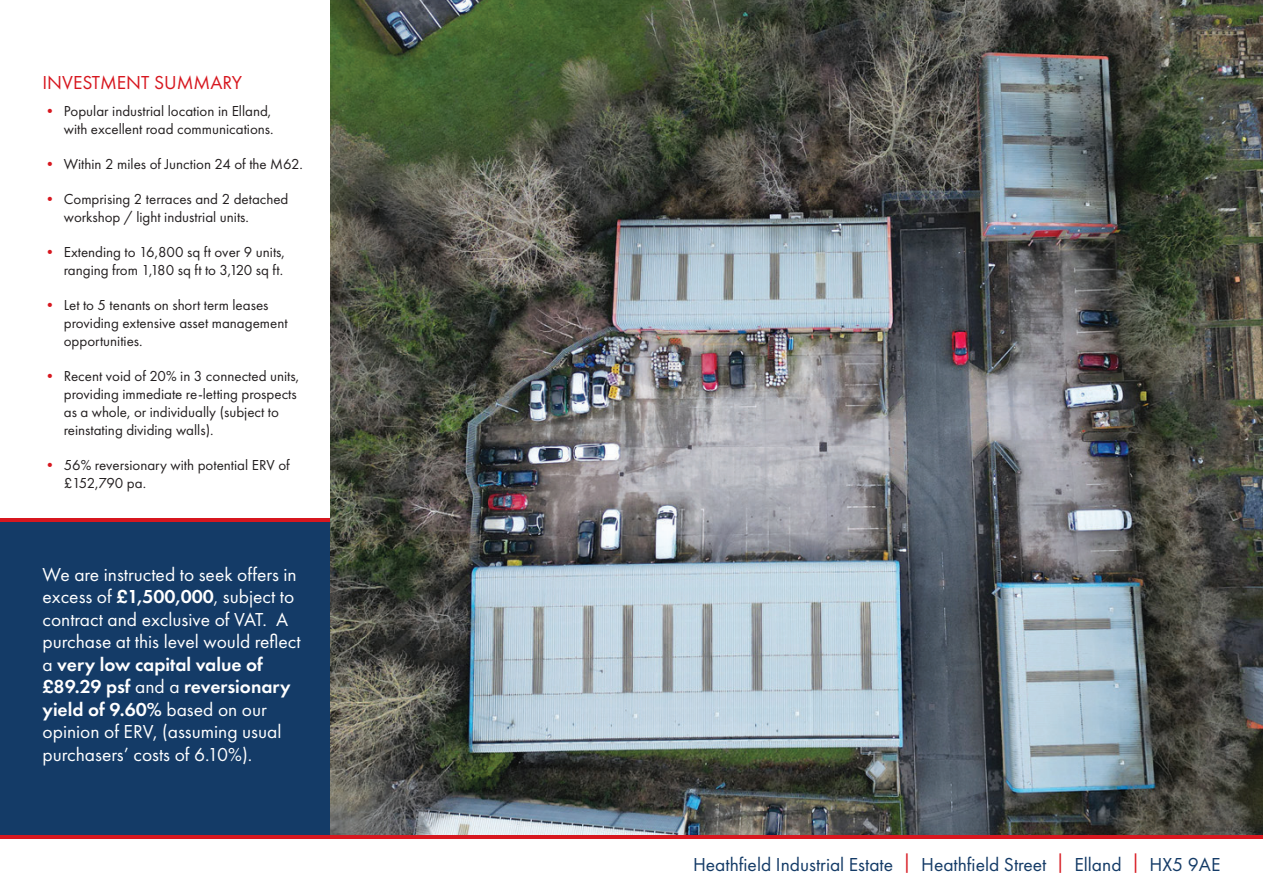
<style>
.page{position:relative;width:1263px;height:893px;background:#fff}
.page>*{position:absolute;margin:0;border:0;box-sizing:border-box;transform-origin:0 0}
.t1{font:19.5px/22.5px "Futura PT";color:#fff}
.t2{font:19.5px "Futura PT";color:#143b67}
.t3{font:19.5px "Futura PT";color:#d7171f}
.t4{font:15px/18px "Futura PT";color:#231f20}
.s1{color:#d7171f}
.s2{font-weight:600}
</style>
<div class="page">
<div style="left:0;top:519px;width:370px;height:319px;background:#143b67"></div>
<hr style="left:0;top:519px;width:1263px;height:3px;background:#d7171f">
<img style="left:330px;top:0;width:933px;height:835px">
<hr style="left:0;top:835px;width:1263px;height:3px;background:#d7171f">
<p class="t3" style="left:43px;top:71px;width:201px">INVESTMENT SUMMARY</p>
<p class="t4" style="left:43px;top:102px;width:233px;text-align:right"><span class="s1">•</span> Popular industrial location in Elland, with excellent road communications.</p>
<p class="t4" style="left:43px;top:155px;width:262px"><span class="s1">•</span> Within 2 miles of Junction 24 of the M62.</p>
<p class="t4" style="left:64px;top:190px;width:226px;text-indent:-21px"><span class="s1">•</span> Comprising 2 terraces and 2 detached workshop / light industrial units.</p>
<p class="t4" style="left:43px;top:243px;width:244px;text-align:right"><span class="s1">•</span> Extending to 16,800 sq ft over 9 units, ranging from 1,180 sq ft to 3,120 sq ft.</p>
<p class="t4" style="left:64px;top:296px;width:225px;text-indent:-21px"><span class="s1">•</span> Let to 5 tenants on short term leases providing extensive asset management opportunities.</p>
<p class="t4" style="left:64px;top:367px;width:237px;text-indent:-21px"><span class="s1">•</span> Recent void of 20% in 3 connected units, providing immediate re-letting prospects as a whole, or individually (subject to reinstating dividing walls).</p>
<p class="t4" style="left:64px;top:456px;width:228px;text-indent:-21px"><span class="s1">•</span> 56% reversionary with potential ERV of £152,790 pa.</p>
<p class="t1" style="left:43px;top:563px;width:260px">We are instructed to seek offers in excess of <span class="s2">£1,500,000</span>, subject to contract and exclusive of VAT. A purchase at this level would reflect a <span class="s2">very low capital value of £89.29 psf</span> and a <span class="s2">reversionary yield of 9.60%</span> based on our opinion of ERV, (assuming usual purchasers’ costs of 6.10%).</p>
<p class="t2" style="left:693px;top:853px;width:529px">Heathfield Industrial Estate <sup>|</sup> Heathfield Street <sup>|</sup> Elland <sup>|</sup> HX5 9AE</p>
</div>
